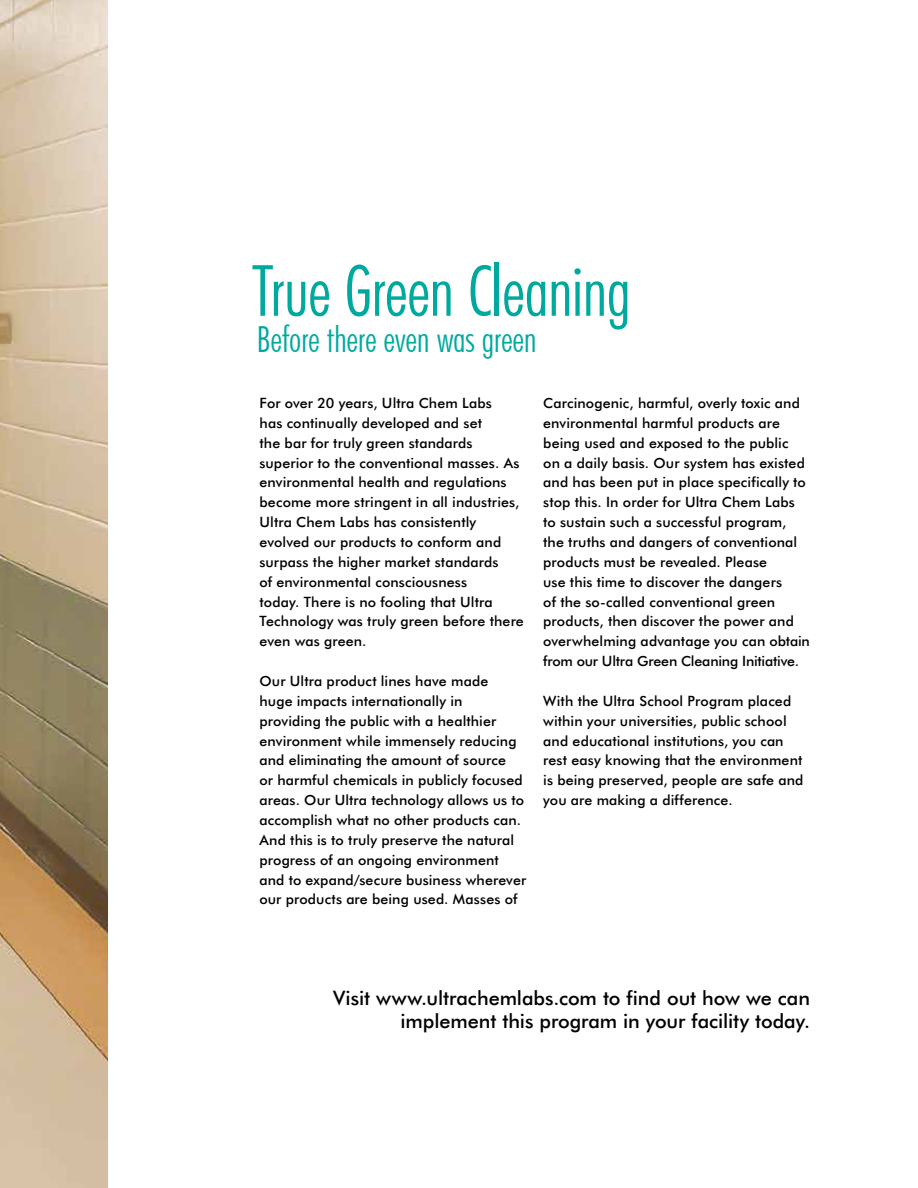
<style>
.page{position:relative;width:918px;height:1188px;background:#fff}
.page>*{position:absolute;margin:0;border:0;box-sizing:border-box;transform-origin:0 0}
.t1{font:300 condensed 70.95px "Futura BT";letter-spacing:-.015em;color:#00a99d}
.t2{font:300 condensed 36px "Futura BT";letter-spacing:-.005em;color:#00a99d}
.t3{font:19.8px/22.6px "Futura Md BT Medium";letter-spacing:-.005em;color:#000;text-align:right}
.t4{font:14.25px/19.8px "Futura Md BT Medium";letter-spacing:.005em;color:#000}
</style>
<div class="page">
<img style="left:0;top:0;width:108px;height:1188px">
<h1 class="t1" style="left:252px;top:247px;width:381px">True Green Cleaning</h1>
<h2 class="t2" style="left:256px;top:317px;width:282px">Before there even was green</h2>
<p class="t4" style="left:260px;top:393px;width:266px">For over 20 years, Ultra Chem Labs<br>has continually developed and set<br>the bar for truly green standards superior to the conventional masses. As environmental health and regulations become more stringent in all industries, Ultra Chem Labs has consistently evolved our products to conform and surpass the higher market standards<br>of environmental consciousness<br>today. There is no fooling that Ultra Technology was truly green before there even was green.</p>
<p class="t4" style="left:260px;top:671px;width:268px">Our Ultra product lines have made<br>huge impacts internationally in providing the public with a healthier environment while immensely reducing and eliminating the amount of source<br>or harmful chemicals in publicly focused areas. Our Ultra technology allows us to accomplish what no other products can.<br>And this is to truly preserve the natural progress of an ongoing environment and to expand/secure business wherever our products are being used. Masses of</p>
<p class="t4" style="left:543px;top:393px;width:268px">Carcinogenic, harmful, overly toxic and environmental harmful products are being used and exposed to the public<br>on a daily basis. Our system has existed and has been put in place specifically to stop this. In order for Ultra Chem Labs to sustain such a successful program, the truths and dangers of conventional products must be revealed. Please<br>use this time to discover the dangers<br>of the so-called conventional green products, then discover the power and overwhelming advantage you can obtain from our Ultra Green Cleaning Initiative.</p>
<p class="t4" style="left:543px;top:691px;width:262px">With the Ultra School Program placed within your universities, public school and educational institutions, you can rest easy knowing that the environment is being preserved, people are safe and you are making a difference.</p>
<h3 class="t3" style="left:333px;top:987px;width:478px">Visit www.ultrachemlabs.com to find out how we can implement this program in your facility today.</h3>
</div>
